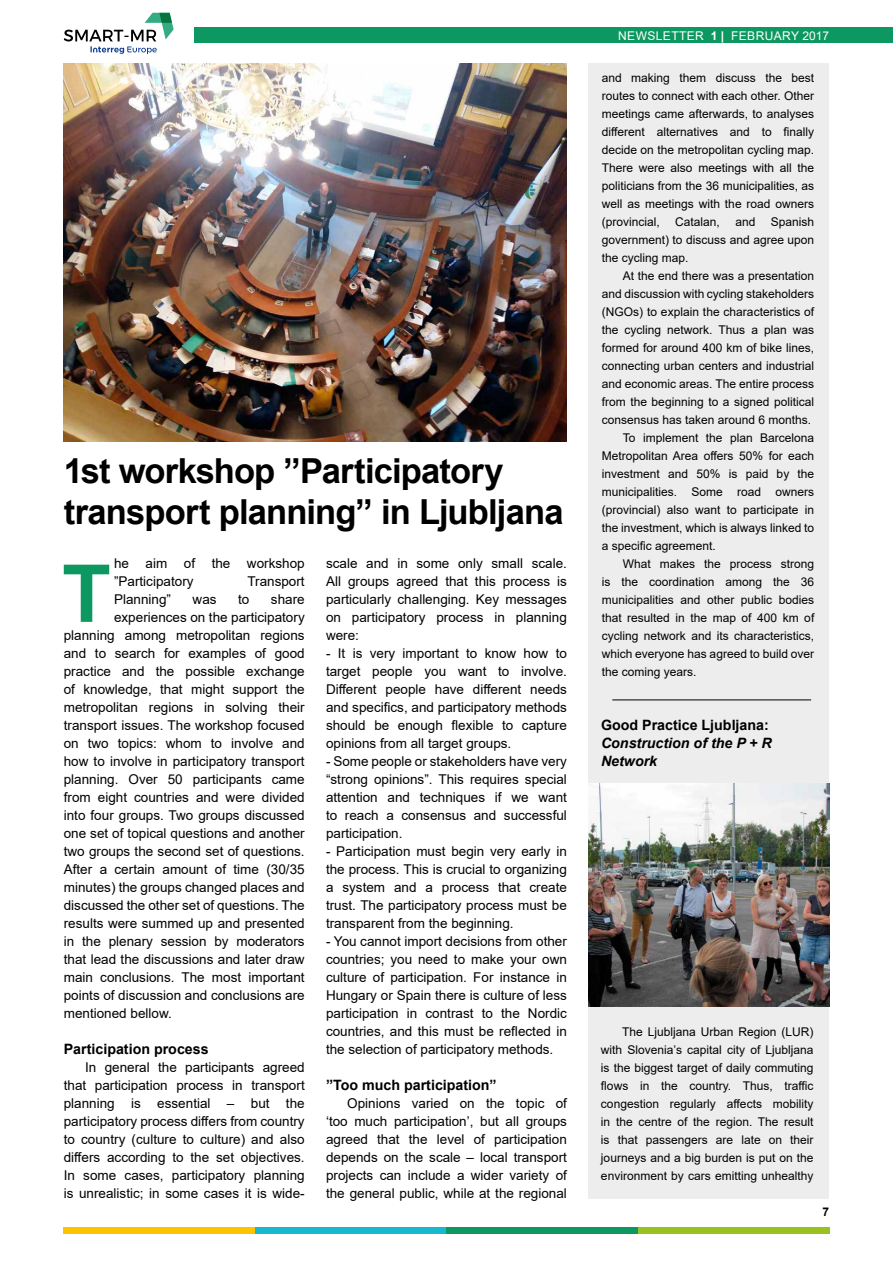
<style>
.page{position:relative;width:893px;height:1263px;background:#fff}
.page>*{position:absolute;margin:0;border:0;box-sizing:border-box;transform-origin:0 0}
.t1{font:700 79.95px "Arial";color:#0d9861}
.t2{font:700 34.5px/41.4px "Arial";letter-spacing:-.025em;color:#000}
.t3{font:700 14.25px "Arial";color:#000}
.t4{font:italic 700 14.25px/18px "Arial";color:#000}
.t5{font:13.5px/18px "Arial";color:#000;text-align:justify}
.t6{font:12px/18px "Arial";color:#000;text-align:justify}
.t7{font:12px "Arial";letter-spacing:.035em;color:#fff}
.t8{font:700 12px "Arial";color:#000}
.s1{font-weight:700}
</style>
<div class="page">
<div style="left:195px;top:28px;width:698px;height:15px;background:#0d9861"></div>
<div style="left:64px;top:1227px;width:191px;height:7px;background:#fdc500"></div>
<div style="left:255px;top:1227px;width:191px;height:7px;background:#18b8cf"></div>
<div style="left:446px;top:1227px;width:192px;height:7px;background:#0d9861"></div>
<div style="left:638px;top:1227px;width:191px;height:7px;background:#97c21f"></div>
<div style="left:587px;top:64px;width:241px;height:1135px;background:#ededed"></div>
<img style="left:64px;top:64px;width:503px;height:377px">
<svg style="left:64px;top:13px;width:110px;height:41px"></svg>
<img style="left:588px;top:784px;width:241px;height:222px">
<hr style="left:612px;top:699px;width:199px;height:1px;background:#000">
<h2 class="t2" style="left:64px;top:450px;width:501px">1st workshop ”Participatory transport planning” in Ljubljana</h2>
<h1 class="t1" style="left:62px;top:537px;width:50px">T</h1>
<p class="t5" style="left:114px;top:554px;width:192px">he aim of the workshop ”Participatory</p>
<p class="t5" style="left:326px;top:554px;width:242px">scale and in some only small scale.<br>All groups agreed that this process is particularly challenging. Key messages on participatory process in planning were:</p>
<p class="t5" style="left:326px;top:644px;width:242px">- It is very important to know how to target people you want to involve.<br>Different people have different needs and specifics, and participatory methods should be enough flexible to capture opinions from all target groups.</p>
<p class="t5" style="left:326px;top:752px;width:242px">- Some people or stakeholders have very “strong opinions”. This requires special attention and techniques if we want to reach a consensus and successful participation.</p>
<p class="t5" style="left:326px;top:842px;width:242px">- Participation must begin very early in the process. This is crucial to organizing a system and a process that create trust. The participatory process must be transparent from the beginning.</p>
<p class="t5" style="left:326px;top:932px;width:242px">- You cannot import decisions from other countries; you need to make your own culture of participation. For instance in Hungary or Spain there is culture of less participation in contrast to the Nordic countries, and this must be reflected in the selection of participatory methods.</p>
<p class="t3" style="left:326px;top:1075px;width:172px">”Too much participation”</p>
<p class="t5" style="left:326px;top:1094px;width:242px;text-indent:21px">Opinions varied on the topic of ‘too much participation’, but all groups agreed that the level of participation depends on the scale – local transport projects can include a wider variety of the general public, while at the regional</p>
<p class="t5" style="left:247px;top:572px;width:59px">Transport</p>
<p class="t5" style="left:114px;top:590px;width:59px">Planning”</p>
<p class="t5" style="left:193px;top:590px;width:26px">was</p>
<p class="t5" style="left:238px;top:590px;width:13px">to</p>
<p class="t5" style="left:271px;top:590px;width:35px">share</p>
<p class="t5" style="left:114px;top:608px;width:192px">experiences on the participatory</p>
<p class="t5" style="left:64px;top:626px;width:242px">planning among metropolitan regions</p>
<p class="t5" style="left:64px;top:644px;width:242px">and to search for examples of good</p>
<p class="t5" style="left:64px;top:662px;width:242px">practice and the possible exchange</p>
<p class="t5" style="left:64px;top:680px;width:242px">of knowledge, that might support the</p>
<p class="t5" style="left:64px;top:698px;width:242px">metropolitan regions in solving their</p>
<p class="t5" style="left:64px;top:716px;width:242px">transport issues. The workshop focused</p>
<p class="t5" style="left:64px;top:734px;width:242px">on two topics: whom to involve and</p>
<p class="t5" style="left:64px;top:752px;width:242px">how to involve in participatory transport</p>
<p class="t5" style="left:64px;top:770px;width:242px">planning. Over 50 participants came</p>
<p class="t5" style="left:64px;top:788px;width:242px">from eight countries and were divided</p>
<p class="t5" style="left:64px;top:806px;width:242px">into four groups. Two groups discussed</p>
<p class="t5" style="left:64px;top:824px;width:242px">one set of topical questions and another</p>
<p class="t5" style="left:64px;top:842px;width:242px">two groups the second set of questions.</p>
<p class="t5" style="left:64px;top:860px;width:242px">After a certain amount of time (30/35</p>
<p class="t5" style="left:64px;top:878px;width:242px">minutes) the groups changed places and</p>
<p class="t5" style="left:64px;top:896px;width:242px">discussed the other set of questions. The</p>
<p class="t5" style="left:64px;top:914px;width:242px">results were summed up and presented</p>
<p class="t5" style="left:64px;top:932px;width:242px">in the plenary session by moderators</p>
<p class="t5" style="left:64px;top:950px;width:242px">that lead the discussions and later draw</p>
<p class="t5" style="left:64px;top:968px;width:242px">main conclusions. The most important</p>
<p class="t5" style="left:64px;top:986px;width:242px">points of discussion and conclusions are</p>
<p class="t5" style="left:64px;top:1004px;width:110px">mentioned bellow.</p>
<p class="t3" style="left:64px;top:1039px;width:146px">Participation process</p>
<p class="t5" style="left:64px;top:1058px;width:242px;text-indent:21px">In general the participants agreed that participation process in transport planning is essential – but the participatory process differs from country to country (culture to culture) and also differs according to the set objectives.<br>In some cases, participatory planning is unrealistic; in some cases it is wide-</p>
<p class="t7" style="left:618px;top:28px;width:213px">NEWSLETTER <span class="s1">1 |</span> FEBRUARY 2017</p>
<p class="t6" style="left:602px;top:68px;width:214px">and making them discuss the best routes to connect with each other. Other meetings came afterwards, to analyses different alternatives and to finally decide on the metropolitan cycling map.<br>There were also meetings with all the politicians from the 36 municipalities, as well as meetings with the road owners (provincial,</p>
<p class="t6" style="left:602px;top:212px;width:214px;text-indent:169px">Spanish government) to discuss and agree upon the cycling map.</p>
<p class="t6" style="left:623px;top:266px;width:193px">At the end there was a presentation</p>
<p class="t6" style="left:602px;top:284px;width:214px">and discussion with cycling stakeholders</p>
<p class="t6" style="left:602px;top:302px;width:214px">(NGOs) to explain the characteristics of</p>
<p class="t6" style="left:602px;top:320px;width:214px">the cycling network. Thus a plan was</p>
<p class="t6" style="left:602px;top:338px;width:214px">formed for around 400 km of bike lines,</p>
<p class="t6" style="left:602px;top:356px;width:214px">connecting urban centers and industrial</p>
<p class="t6" style="left:602px;top:374px;width:214px">and economic areas. The entire process</p>
<p class="t6" style="left:602px;top:392px;width:214px">from the beginning to a signed political</p>
<p class="t6" style="left:602px;top:410px;width:211px">consensus has taken around 6 months.</p>
<p class="t6" style="left:623px;top:428px;width:193px">To implement the plan Barcelona</p>
<p class="t6" style="left:602px;top:446px;width:214px">Metropolitan Area offers 50% for each</p>
<p class="t6" style="left:602px;top:464px;width:214px">investment and 50% is paid by the</p>
<p class="t6" style="left:602px;top:482px;width:214px">municipalities. Some road owners</p>
<p class="t6" style="left:602px;top:500px;width:214px">(provincial) also want to participate in</p>
<p class="t6" style="left:602px;top:518px;width:214px">the investment, which is always linked to</p>
<p class="t6" style="left:602px;top:536px;width:116px">a specific agreement.</p>
<p class="t6" style="left:623px;top:554px;width:193px">What makes the process strong</p>
<p class="t6" style="left:602px;top:572px;width:214px">is the coordination among the 36</p>
<p class="t6" style="left:602px;top:590px;width:214px">municipalities and other public bodies</p>
<p class="t6" style="left:602px;top:608px;width:214px">that resulted in the map of 400 km of</p>
<p class="t6" style="left:602px;top:626px;width:214px">cycling network and its characteristics,</p>
<p class="t6" style="left:602px;top:644px;width:214px">which everyone has agreed to build over</p>
<p class="t6" style="left:602px;top:662px;width:96px">the coming years.</p>
<p class="t6" style="left:675px;top:212px;width:46px">Catalan,</p>
<p class="t6" style="left:735px;top:212px;width:22px">and</p>
<p class="t3" style="left:601px;top:715px;width:169px">Good Practice Ljubljana:</p>
<p class="t4" style="left:601px;top:734px;width:172px">Construction of the P + R<br>Network</p>
<p class="t6" style="left:601px;top:1022px;width:214px;text-indent:21px">The Ljubljana Urban Region (LUR) with Slovenia’s capital city of Ljubljana is the biggest target of daily commuting flows in the country. Thus, traffic congestion regularly affects mobility in the centre of the region. The result is that passengers are late on their journeys and a big burden is put on the environment by cars emitting unhealthy</p>
<p class="t8" style="left:822px;top:1203px;width:8px">7</p>
</div>
